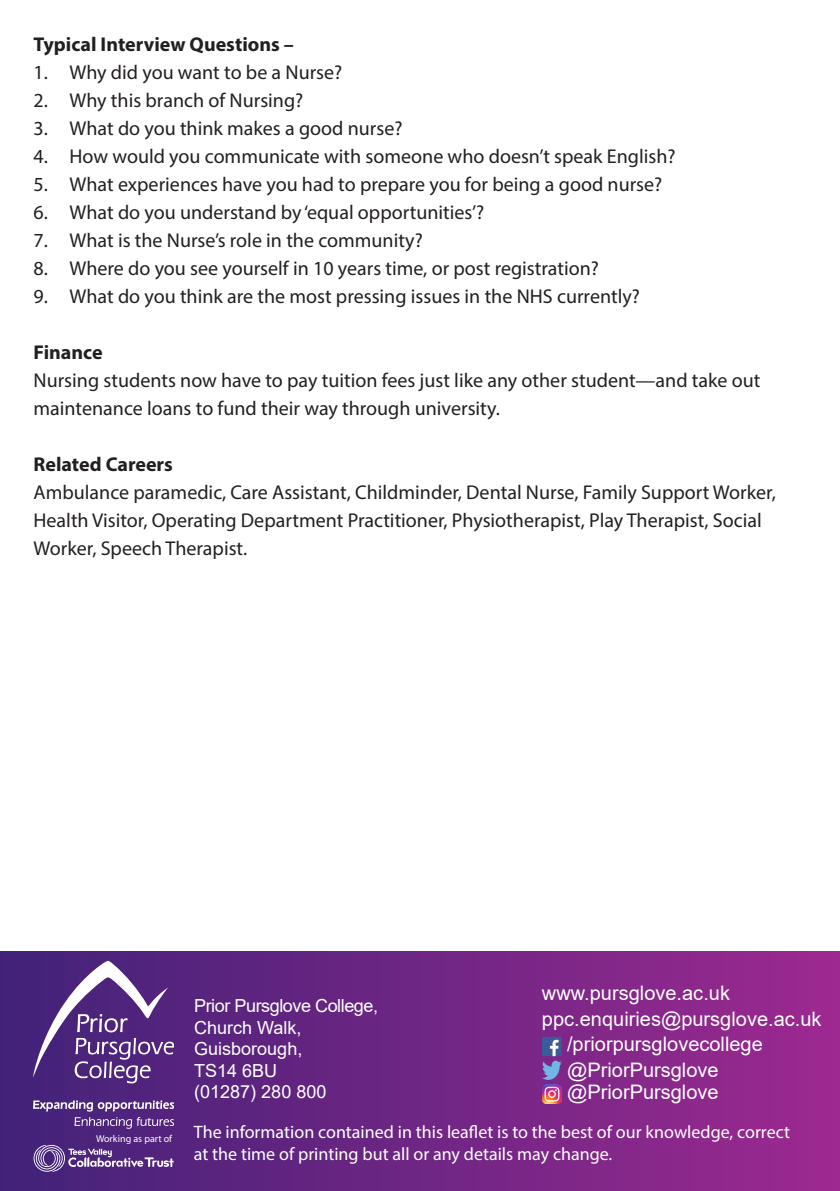
<style>
.page{position:relative;width:840px;height:1191px;background:#fff}
.page>*{position:absolute;margin:0;border:0;box-sizing:border-box;transform-origin:0 0}
.t1{font:20px/28px "Myriad Pro";color:#231f20}
.t2{font:20px "Arial";color:#fff}
.t3{font:700 20px "Myriad Pro";color:#231f20}
.t4{font:18px/21.6px "Myriad Pro";color:#fff}
.t5{font:18px/21.6px "Arial";color:#fff}
.t6{font:10px "Myriad Pro";color:#fff}
</style>
<div class="page">
<div style="left:0;top:952px;width:839px;height:239px;background:linear-gradient(to right,#412279,#9c2990)"></div>
<svg style="left:34px;top:1100px;width:140px;height:11px;background:#896da8"></svg>
<svg style="left:34px;top:961px;width:140px;height:122px;background:#6b4992"></svg>
<svg style="left:74px;top:1117px;width:100px;height:11px"></svg>
<svg style="left:34px;top:1144px;width:140px;height:27px;background:#725096"></svg>
<div style="left:541px;top:1036px;width:20px;height:20px;background:#3c5a99"></div>
<svg style="left:541px;top:1039px;width:20px;height:41px"></svg>
<img style="left:542px;top:1085px;width:18px;height:18px">
<p class="t3" style="left:34px;top:31px;width:262px">Typical Interview Questions –</p>
<p class="t1" style="left:34px;top:58px;width:310px">1. Why did you want to be a Nurse?</p>
<p class="t1" style="left:34px;top:86px;width:271px">2. Why this branch of Nursing?</p>
<p class="t1" style="left:34px;top:114px;width:370px">3. What do you think makes a good nurse?</p>
<p class="t1" style="left:34px;top:142px;width:643px">4. How would you communicate with someone who doesn’t speak English?</p>
<p class="t1" style="left:34px;top:170px;width:630px">5. What experiences have you had to prepare you for being a good nurse?</p>
<p class="t1" style="left:34px;top:198px;width:452px">6. What do you understand by ‘equal opportunities’?</p>
<p class="t1" style="left:34px;top:226px;width:390px">7. What is the Nurse’s role in the community?</p>
<p class="t1" style="left:34px;top:254px;width:566px">8. Where do you see yourself in 10 years time, or post registration?</p>
<p class="t1" style="left:34px;top:282px;width:607px">9. What do you think are the most pressing issues in the NHS currently?</p>
<p class="t3" style="left:34px;top:339px;width:70px">Finance</p>
<p class="t1" style="left:34px;top:366px;width:728px">Nursing students now have to pay tuition fees just like any other student—and take out maintenance loans to fund their way through university.</p>
<p class="t3" style="left:34px;top:451px;width:141px">Related Careers</p>
<p class="t1" style="left:34px;top:478px;width:743px">Ambulance paramedic, Care Assistant, Childminder, Dental Nurse, Family Support Worker,<br>Health Visitor, Operating Department Practitioner, Physiotherapist, Play Therapist, Social<br>Worker, Speech Therapist.</p>
<p class="t6" style="left:96px;top:1132px;width:78px">Working as part of</p>
<p class="t2" style="left:541px;top:979px;width:189px">www.pursglove.ac.uk</p>
<p class="t5" style="left:194px;top:994px;width:185px">Prior Pursglove College,<br>Church Walk,<br>Guisborough,<br>TS14 6BU<br>(01287) 280 800</p>
<p class="t4" style="left:194px;top:1121px;width:597px">The information contained in this leaflet is to the best of our knowledge, correct at the time of printing but all or any details may change.</p>
<p class="t2" style="left:541px;top:1005px;width:281px">ppc.enquiries@pursglove.ac.uk</p>
<p class="t2" style="left:566px;top:1030px;width:197px">/priorpursglovecollege</p>
<p class="t2" style="left:566px;top:1078px;width:153px">@PriorPursglove</p>
<p class="t2" style="left:566px;top:1056px;width:153px">@PriorPursglove</p>
</div>
